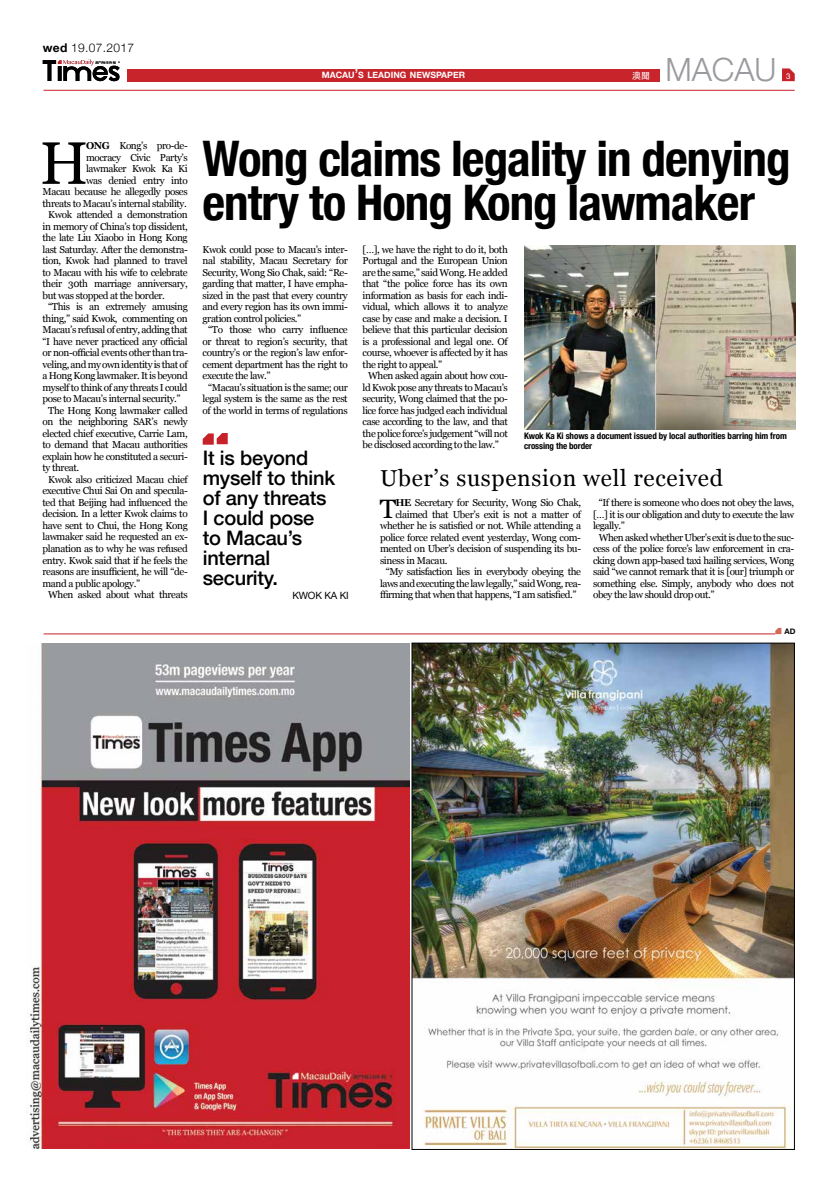
<style>
.page{position:relative;width:837px;height:1191px;background:#fff}
.page>*{position:absolute;margin:0;border:0;box-sizing:border-box;transform-origin:0 0}
.t1{font:59.8px "Georgia";color:#000}
.t2{font:700 condensed 49px/44px "Helvetica Neue";letter-spacing:-.02em;color:#000}
.t3{font:300 32px "Helvetica Neue";color:#999b9e}
.t4{font:26.6px "Georgia";color:#000}
.t5{font:23px "Georgia";letter-spacing:.03em;color:#000}
.t6{font:500 20px/20px "Helvetica Neue";letter-spacing:-.01em;color:#000}
.t7{font:300 12px "Helvetica Neue";letter-spacing:.025em;color:#000}
.t8{font:10px "Georgia";letter-spacing:-.04em;color:#000}
.t9{font:10px "Helvetica Neue";letter-spacing:-.02em;color:#000}
.t10{font:700 condensed 9px/10px "Helvetica Neue";letter-spacing:-.01em;color:#000}
.t11{font:9px "Adobe Heiti Std";color:#fff}
.t12{font:700 8.8px "Helvetica Neue";color:#fff}
.t13{font:8px "Helvetica Neue";color:#fff}
.t14{font:700 7.7px "Helvetica Neue";color:#000}
.s1{font-weight:700}
.s2{font-size:12.5px}
</style>
<div class="page">
<div style="left:127px;top:69px;width:532px;height:12px;background:#c7242b"></div>
<svg style="left:782px;top:68px;width:12px;height:13px"></svg>
<svg style="left:43px;top:59px;width:77px;height:22px"></svg>
<hr style="left:44px;top:90px;width:750px;height:1px;background:#c7212a">
<hr style="left:44px;top:634px;width:731px;height:1px;background:#c7212a">
<svg style="left:775px;top:628px;width:6px;height:6px"></svg>
<img style="left:28px;top:643px;width:381px;height:505px">
<img style="left:414px;top:645px;width:378px;height:502px">
<svg style="left:203px;top:433px;width:25px;height:12px"></svg>
<img style="left:524px;top:245px;width:271px;height:185px">
<p class="t7" style="left:43px;top:38px;width:93px"><span class="s1">wed</span> 19.07.2017</p>
<p class="t12" style="left:322px;top:68px;width:145px">MACAU<span class="s2">’</span>S LEADING NEWSPAPER</p>
<p class="t11" style="left:632px;top:70px;width:19px">澳聞</p>
<h3 class="t3" style="left:665px;top:44px;width:113px">MACAU</h3>
<p class="t13" style="left:786px;top:70px;width:6px">3</p>
<h1 class="t1" style="left:40px;top:120px;width:50px">H</h1>
<p class="t8" style="left:86px;top:139px;width:103px"><span class="s1">ONG</span> Kong’s pro-de-</p>
<p class="t8" style="left:86px;top:150px;width:103px">mocracy Civic Party’s</p>
<p class="t8" style="left:86px;top:162px;width:103px">lawmaker Kwok Ka Ki</p>
<p class="t8" style="left:86px;top:173px;width:103px">was denied entry into</p>
<p class="t8" style="left:43px;top:185px;width:147px">Macau because he allegedly poses</p>
<p class="t8" style="left:43px;top:196px;width:146px">threats to Macau’s internal stability.</p>
<p class="t8" style="left:48px;top:208px;width:141px">Kwok attended a demonstration</p>
<p class="t8" style="left:43px;top:219px;width:147px">in memory of China’s top dissident,</p>
<p class="t8" style="left:43px;top:231px;width:147px">the late Liu Xiaobo in Hong Kong</p>
<p class="t8" style="left:43px;top:242px;width:147px">last Saturday. After the demonstra-</p>
<p class="t8" style="left:43px;top:254px;width:147px">tion, Kwok had planned to travel</p>
<p class="t8" style="left:43px;top:265px;width:147px">to Macau with his wife to celebrate</p>
<p class="t8" style="left:43px;top:277px;width:147px">their 30th marriage anniversary,</p>
<p class="t8" style="left:43px;top:288px;width:124px">but was stopped at the border.</p>
<p class="t8" style="left:48px;top:300px;width:141px">“This is an extremely amusing</p>
<p class="t8" style="left:43px;top:311px;width:147px">thing,” said Kwok, commenting on</p>
<p class="t8" style="left:43px;top:323px;width:147px">Macau’s refusal of entry, adding that</p>
<p class="t8" style="left:43px;top:334px;width:147px">“I have never practiced any official</p>
<p class="t8" style="left:43px;top:346px;width:147px">or non-official events other than tra-</p>
<p class="t8" style="left:43px;top:357px;width:147px">veling, and my own identity is that of</p>
<p class="t8" style="left:43px;top:369px;width:147px">a Hong Kong lawmaker. It is beyond</p>
<p class="t8" style="left:43px;top:380px;width:147px">myself to think of any threats I could</p>
<p class="t8" style="left:43px;top:392px;width:140px">pose to Macau’s internal security.”</p>
<p class="t8" style="left:48px;top:403px;width:141px">The Hong Kong lawmaker called</p>
<p class="t8" style="left:43px;top:415px;width:147px">on the neighboring SAR’s newly</p>
<p class="t8" style="left:43px;top:426px;width:147px">elected chief executive, Carrie Lam,</p>
<p class="t8" style="left:43px;top:438px;width:147px">to demand that Macau authorities</p>
<p class="t8" style="left:43px;top:449px;width:147px">explain how he constituted a securi-</p>
<p class="t8" style="left:43px;top:461px;width:38px">ty threat.</p>
<p class="t8" style="left:48px;top:472px;width:141px">Kwok also criticized Macau chief</p>
<p class="t8" style="left:43px;top:484px;width:147px">executive Chui Sai On and specula-</p>
<p class="t8" style="left:43px;top:495px;width:147px">ted that Beijing had influenced the</p>
<p class="t8" style="left:43px;top:507px;width:147px">decision. In a letter Kwok claims to</p>
<p class="t8" style="left:43px;top:518px;width:147px">have sent to Chui, the Hong Kong</p>
<p class="t8" style="left:43px;top:530px;width:147px">lawmaker said he requested an ex-</p>
<p class="t8" style="left:43px;top:541px;width:147px">planation as to why he was refused</p>
<p class="t8" style="left:43px;top:553px;width:147px">entry. Kwok said that if he feels the</p>
<p class="t8" style="left:43px;top:564px;width:147px">reasons are insufficient, he will “de-</p>
<p class="t8" style="left:43px;top:576px;width:99px">mand a public apology.”</p>
<p class="t8" style="left:48px;top:587px;width:141px">When asked about what threats</p>
<h2 class="t2" style="left:202px;top:133px;width:589px">Wong claims legality in denying entry to Hong Kong lawmaker</h2>
<p class="t8" style="left:202px;top:242px;width:147px">Kwok could pose to Macau’s inter-</p>
<p class="t8" style="left:202px;top:254px;width:147px">nal stability, Macau Secretary for</p>
<p class="t8" style="left:202px;top:265px;width:147px">Security, Wong Sio Chak, said: “Re-</p>
<p class="t8" style="left:202px;top:277px;width:147px">garding that matter, I have empha-</p>
<p class="t8" style="left:202px;top:288px;width:147px">sized in the past that every country</p>
<p class="t8" style="left:202px;top:300px;width:147px">and every region has its own immi-</p>
<p class="t8" style="left:202px;top:311px;width:100px">gration control policies.”</p>
<p class="t8" style="left:208px;top:323px;width:141px">“To those who carry influence</p>
<p class="t8" style="left:202px;top:334px;width:147px">or threat to region’s security, that</p>
<p class="t8" style="left:202px;top:346px;width:147px">country’s or the region’s law enfor-</p>
<p class="t8" style="left:202px;top:357px;width:147px">cement department has the right to</p>
<p class="t8" style="left:202px;top:369px;width:69px">execute the law.”</p>
<p class="t8" style="left:208px;top:380px;width:141px">“Macau’s situation is the same; our</p>
<p class="t8" style="left:202px;top:392px;width:147px">legal system is the same as the rest</p>
<p class="t8" style="left:202px;top:403px;width:147px">of the world in terms of regulations</p>
<p class="t8" style="left:362px;top:242px;width:147px">[…], we have the right to do it, both</p>
<p class="t8" style="left:362px;top:254px;width:147px">Portugal and the European Union</p>
<p class="t8" style="left:362px;top:265px;width:147px">are the same,” said Wong. He added</p>
<p class="t8" style="left:362px;top:277px;width:147px">that “the police force has its own</p>
<p class="t8" style="left:362px;top:288px;width:147px">information as basis for each indi-</p>
<p class="t8" style="left:362px;top:300px;width:147px">vidual, which allows it to analyze</p>
<p class="t8" style="left:362px;top:311px;width:147px">case by case and make a decision. I</p>
<p class="t8" style="left:362px;top:323px;width:147px">believe that this particular decision</p>
<p class="t8" style="left:362px;top:334px;width:147px">is a professional and legal one. Of</p>
<p class="t8" style="left:362px;top:346px;width:147px">course, whoever is affected by it has</p>
<p class="t8" style="left:362px;top:357px;width:81px">the right to appeal.”</p>
<p class="t8" style="left:368px;top:369px;width:141px">When asked again about how cou-</p>
<p class="t8" style="left:362px;top:380px;width:147px">ld Kwok pose any threats to Macau’s</p>
<p class="t8" style="left:362px;top:392px;width:147px">security, Wong claimed that the po-</p>
<p class="t8" style="left:362px;top:403px;width:147px">lice force has judged each individual</p>
<p class="t8" style="left:362px;top:415px;width:147px">case according to the law, and that</p>
<p class="t8" style="left:362px;top:426px;width:147px">the police force’s judgement “will not</p>
<p class="t8" style="left:362px;top:438px;width:138px">be disclosed according to the law.”</p>
<h3 class="t5" style="left:380px;top:461px;width:344px">Uber’s suspension well received</h3>
<h3 class="t4" style="left:379px;top:489px;width:18px">T</h3>
<p class="t8" style="left:395px;top:495px;width:187px"><span class="s1">HE</span> Secretary for Security, Wong Sio Chak,</p>
<p class="t10" style="left:524px;top:430px;width:264px">Kwok Ka Ki shows a document issued by local authorities barring him from crossing the border</p>
<h3 class="t6" style="left:203px;top:446px;width:134px">It is beyond myself to think of any threats<br>I could pose to Macau’s internal security.</h3>
<p class="t9" style="left:292px;top:588px;width:56px">KWOK KA KI</p>
<p class="t8" style="left:598px;top:495px;width:197px">“If there is someone who does not obey the laws,</p>
<p class="t8" style="left:593px;top:507px;width:202px">[…] it is our obligation and duty to execute the law</p>
<p class="t8" style="left:593px;top:518px;width:33px">legally.”</p>
<p class="t8" style="left:598px;top:530px;width:197px">When asked whether Uber’s exit is due to the suc-</p>
<p class="t8" style="left:593px;top:541px;width:202px">cess of the police force’s law enforcement in cra-</p>
<p class="t8" style="left:593px;top:553px;width:202px">cking down app-based taxi hailing services, Wong</p>
<p class="t8" style="left:593px;top:564px;width:202px">said “we cannot remark that it is [our] triumph or</p>
<p class="t8" style="left:593px;top:576px;width:202px">something else. Simply, anybody who does not</p>
<p class="t8" style="left:593px;top:587px;width:123px">obey the law should drop out.”</p>
<p class="t8" style="left:395px;top:507px;width:187px">claimed that Uber’s exit is not a matter of</p>
<p class="t8" style="left:380px;top:518px;width:202px">whether he is satisfied or not. While attending a</p>
<p class="t8" style="left:380px;top:530px;width:202px">police force related event yesterday, Wong com-</p>
<p class="t8" style="left:380px;top:541px;width:202px">mented on Uber’s decision of suspending its bu-</p>
<p class="t8" style="left:380px;top:553px;width:69px">siness in Macau.</p>
<p class="t8" style="left:385px;top:564px;width:197px">“My satisfaction lies in everybody obeying the</p>
<p class="t8" style="left:380px;top:576px;width:202px">laws and executing the law legally,” said Wong, rea-</p>
<p class="t8" style="left:380px;top:587px;width:198px">ffirming that when that happens, “I am satisfied.”</p>
<p class="t14" style="left:784px;top:625px;width:12px">AD</p>
</div>
